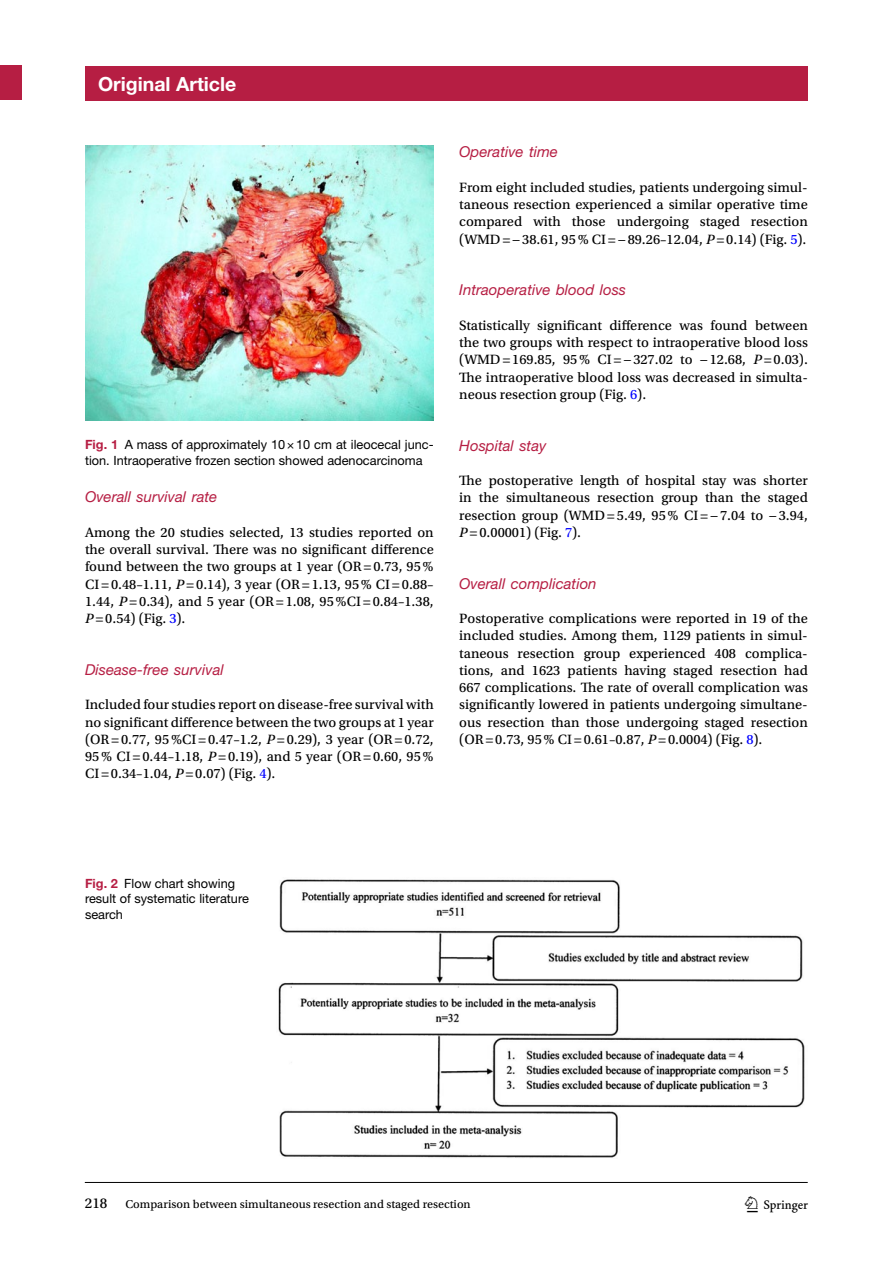
<style>
.page{position:relative;width:893px;height:1263px;background:#fff}
.page>*{position:absolute;margin:0;border:0;box-sizing:border-box;transform-origin:0 0}
.t1{font:22.5px "Springnew";color:#000}
.t2{font:700 19.5px "Helvetica Neue";color:#fff}
.t3{font:italic 15px "Helvetica Neue";color:#b61e43}
.t4{font:15px "Utopia Std Capt";color:#000}
.t5{font:14.25px/17.2px "Utopia Std Capt";color:#000;text-align:justify}
.t6{font:12.75px/15.8px "Helvetica Neue";color:#000}
.t7{font:12px "Utopia Std Capt";color:#000}
.s1{font-weight:700;color:#b61e43}
.s2{font-family:"Utopia Std Capt It"}
.s3{color:#00f}
</style>
<div class="page">
<div style="left:85px;top:66px;width:723px;height:34px;background:#b61e43"></div>
<div style="left:0;top:66px;width:21px;height:34px;background:#b61e43"></div>
<hr style="left:85px;top:1182px;width:723px;height:1px;background:#000">
<img style="left:278px;top:879px;width:527px;height:279px">
<img style="left:85px;top:145px;width:349px;height:276px">
<h2 class="t2" style="left:98px;top:72px;width:140px">Original Article</h2>
<p class="t6" style="left:85px;top:436px;width:350px"><span class="s1">Fig. 1</span> A mass of approximately 10×10 cm at ileocecal junc&shy;tion. Intraoperative frozen section showed adenocarcinoma</p>
<p class="t3" style="left:85px;top:488px;width:134px">Overall survival rate</p>
<p class="t5" style="left:85px;top:524px;width:350px">Among the 20 studies selected, 13 studies reported on the overall survival. There was no significant difference found between the two groups at 1 year (OR=0.73, 95% CI=0.48–1.11, <span class="s2">P</span>=0.14), 3 year (OR=1.13, 95% CI=0.88– 1.44, <span class="s2">P</span>=0.34), and 5 year (OR=1.08, 95%CI=0.84–1.38, <span class="s2">P</span>=0.54) (Fig. <span class="s3">3</span>).</p>
<p class="t3" style="left:85px;top:660px;width:140px">Disease-free survival</p>
<p class="t5" style="left:85px;top:696px;width:350px">Included four studies report on disease-free survival with no significant difference between the two groups at 1 year (OR=0.77, 95%CI=0.47–1.2, <span class="s2">P</span>=0.29), 3 year (OR=0.72, 95% CI=0.44–1.18, <span class="s2">P</span>=0.19), and 5 year (OR=0.60, 95% CI=0.34–1.04, <span class="s2">P</span>=0.07) (Fig. <span class="s3">4</span>).</p>
<p class="t3" style="left:459px;top:143px;width:100px">Operative time</p>
<p class="t5" style="left:459px;top:179px;width:350px">From eight included studies, patients undergoing simul&shy;taneous resection experienced a similar operative time compared with those undergoing staged resection (WMD=−38.61, 95% CI=−89.26–12.04, <span class="s2">P</span>=0.14) (Fig. <span class="s3">5</span>).</p>
<p class="t3" style="left:459px;top:281px;width:168px">Intraoperative blood loss</p>
<p class="t5" style="left:459px;top:317px;width:350px">Statistically significant difference was found between the two groups with respect to intraoperative blood loss (WMD=169.85, 95% CI=−327.02 to −12.68, <span class="s2">P</span>=0.03).<br>The intraoperative blood loss was decreased in simulta&shy;neous resection group (Fig. <span class="s3">6</span>).</p>
<p class="t3" style="left:459px;top:436px;width:89px">Hospital stay</p>
<p class="t5" style="left:459px;top:472px;width:350px">The postoperative length of hospital stay was shorter in the simultaneous resection group than the staged resection group (WMD=5.49, 95% CI=−7.04 to −3.94, <span class="s2">P</span>=0.00001) (Fig. <span class="s3">7</span>).</p>
<p class="t3" style="left:459px;top:574px;width:139px">Overall complication</p>
<p class="t5" style="left:459px;top:610px;width:350px">Postoperative complications were reported in 19 of the included studies. Among them, 1129 patients in simul&shy;taneous resection group experienced 408 complica&shy;tions, and 1623 patients having staged resection had 667 complications. The rate of overall complication was significantly lowered in patients undergoing simultane&shy;ous resection than those undergoing staged resection (OR=0.73, 95% CI=0.61–0.87, <span class="s2">P</span>=0.0004) (Fig. <span class="s3">8</span>).</p>
<p class="t6" style="left:85px;top:875px;width:165px"><span class="s1">Fig. 2</span> Flow chart showing result of systematic literature search</p>
<p class="t4" style="left:85px;top:1195px;width:24px">218</p>
<p class="t7" style="left:125px;top:1198px;width:347px">Comparison between simultaneous resection and staged resection</p>
<h1 class="t1" style="left:747px;top:1196px;width:63px">1 3</h1>
</div>
